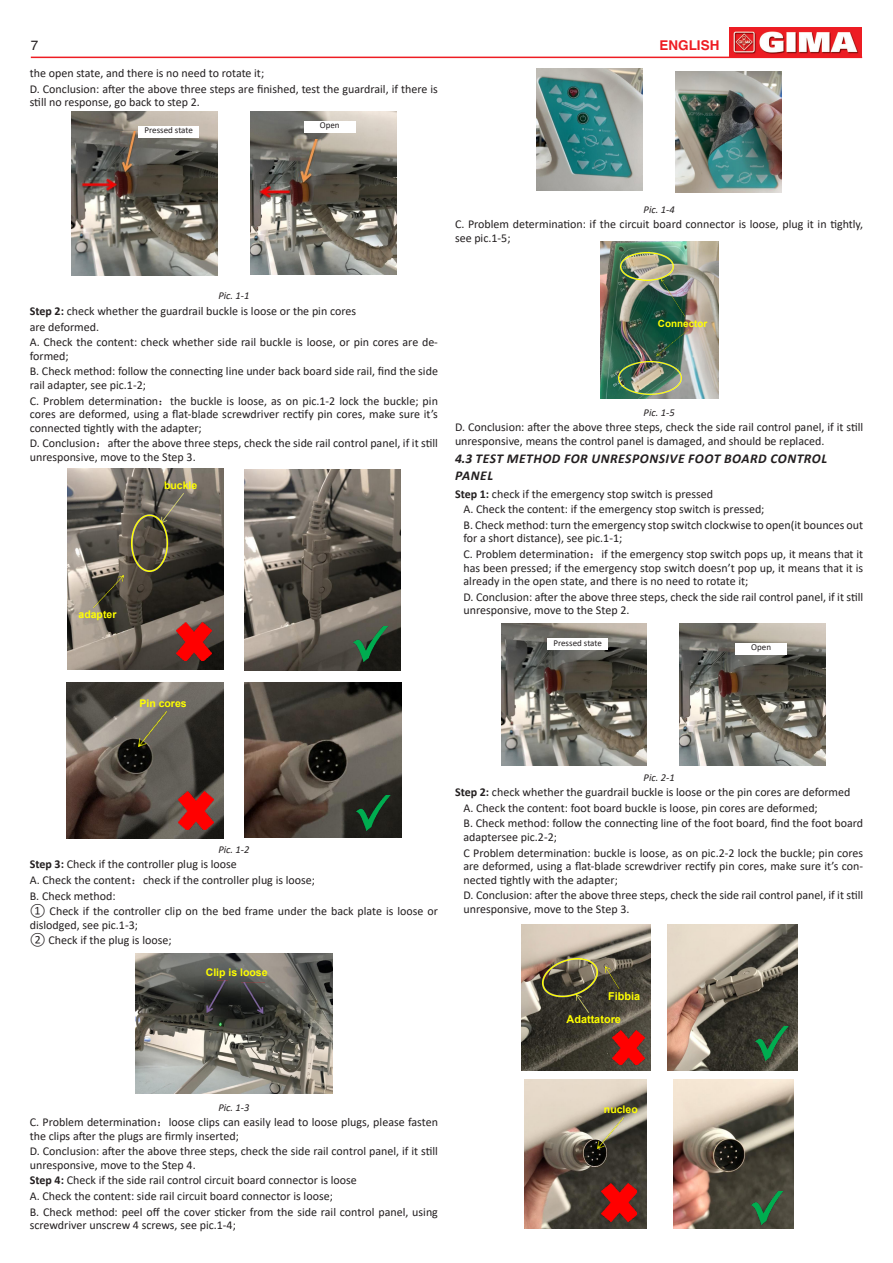
<style>
.page{position:relative;width:893px;height:1263px;background:#fff}
.page>*{position:absolute;margin:0;border:0;box-sizing:border-box;transform-origin:0 0}
.Paragrafo{font:italic 700 13.5px/16.5px "Calibri";letter-spacing:.04em;color:#231f20}
.t1{font:700 13.5px "Helvetica LT Std";color:#ee1d23}
.t2{font:13.5px "Helvetica LT Std";color:#231f20}
.Testo{font:12px/13.5px "Calibri";color:#231f20}
.t3{font:700 10.95px "Arial";color:#ff0}
.Testo_Figure{font:italic 10.5px "Calibri";color:#231f20}
.t4{font:700 10.5px "Arial";color:#ff0}
.t5{font:700 9.9px "Arial";color:#ff0}
.Testo-2{font:9px "Calibri";color:#231f20}
.s1{font-weight:700}
.s2{font-family:"Sim Sun"}
</style>
<div class="page">
<hr style="left:31px;top:57px;width:831px;height:1px;background:#ee1d23">
<img style="left:729px;top:27px;width:133px;height:30px">
<img style="left:537px;top:68px;width:106px;height:122px">
<img style="left:675px;top:71px;width:106px;height:122px">
<img style="left:600px;top:241px;width:118px;height:158px">
<img style="left:620px;top:253px;width:53px;height:27px">
<img style="left:618px;top:361px;width:63px;height:33px">
<img style="left:662px;top:279px;width:23px;height:38px">
<img style="left:655px;top:323px;width:34px;height:40px">
<img style="left:501px;top:624px;width:146px;height:142px">
<div style="left:547px;top:639px;width:61px;height:11px;background:#fff"></div>
<img style="left:680px;top:623px;width:146px;height:142px">
<div style="left:736px;top:643px;width:51px;height:11px;background:#fff"></div>
<img style="left:521px;top:924px;width:129px;height:146px">
<img style="left:543px;top:958px;width:54px;height:54px">
<img style="left:605px;top:966px;width:14px;height:23px">
<img style="left:613px;top:1030px;width:31px;height:35px">
<img style="left:668px;top:925px;width:129px;height:146px">
<img style="left:755px;top:1026px;width:36px;height:35px">
<img style="left:674px;top:1080px;width:120px;height:148px">
<img style="left:752px;top:1191px;width:35px;height:33px">
<img style="left:525px;top:1080px;width:121px;height:148px">
<img style="left:602px;top:1183px;width:35px;height:38px">
<img style="left:597px;top:1117px;width:26px;height:31px">
<img style="left:72px;top:111px;width:145px;height:164px">
<img style="left:80px;top:177px;width:37px;height:17px">
<img style="left:120px;top:132px;width:19px;height:44px">
<div style="left:139px;top:126px;width:60px;height:11px;background:#fff"></div>
<img style="left:250px;top:111px;width:146px;height:164px">
<img style="left:257px;top:185px;width:33px;height:16px">
<img style="left:298px;top:140px;width:23px;height:43px">
<div style="left:304px;top:121px;width:51px;height:12px;background:#fff"></div>
<img style="left:67px;top:468px;width:156px;height:201px">
<img style="left:93px;top:575px;width:30px;height:32px">
<img style="left:132px;top:494px;width:52px;height:78px">
<img style="left:177px;top:623px;width:35px;height:38px">
<img style="left:245px;top:469px;width:156px;height:201px">
<img style="left:354px;top:627px;width:36px;height:34px">
<img style="left:244px;top:682px;width:157px;height:155px">
<img style="left:357px;top:796px;width:35px;height:34px">
<img style="left:66px;top:682px;width:157px;height:157px">
<img style="left:178px;top:791px;width:35px;height:39px">
<img style="left:138px;top:712px;width:29px;height:34px">
<img style="left:135px;top:953px;width:197px;height:140px">
<img style="left:242px;top:983px;width:23px;height:31px">
<img style="left:205px;top:981px;width:22px;height:34px">
<p class="t2" style="left:31px;top:38px;width:9px">7</p>
<p class="t1" style="left:659px;top:37px;width:62px">ENGLISH</p>
<p class="Testo" style="left:30px;top:66px;width:236px">the open state, and there is no need to rotate it;</p>
<p class="Testo" style="left:30px;top:82px;width:410px">D. Conclusion: after the above three steps are finished, test the guardrail, if there is still no response, go back to step 2.</p>
<p class="Testo-2" style="left:145px;top:124px;width:50px">Pressed state</p>
<p class="Testo-2" style="left:320px;top:119px;width:21px">Open</p>
<p class="Testo_Figure" style="left:644px;top:202px;width:33px">Pic. 1-4</p>
<p class="Testo" style="left:455px;top:217px;width:410px">C. Problem determination: if the circuit board connector is loose, plug it in tightly, see pic.1-5;</p>
<p class="Testo_Figure" style="left:218px;top:289px;width:33px">Pic. 1-1</p>
<p class="Testo" style="left:30px;top:304px;width:328px"><span class="s1">Step 2:</span> check whether the guardrail buckle is loose or the pin cores</p>
<p class="Testo" style="left:30px;top:320px;width:71px">are deformed.</p>
<p class="Testo" style="left:30px;top:335px;width:410px">A. Check the content: check whether side rail buckle is loose, or pin cores are de&shy;formed;</p>
<p class="Testo" style="left:30px;top:364px;width:410px">B. Check method: follow the connecting line under back board side rail, find the side rail adapter, see pic.1-2;</p>
<p class="Testo" style="left:30px;top:393px;width:410px;text-align:justify">C. Problem determination<span class="s2">：</span>the buckle is loose, as on pic.1-2 lock the buckle; pin cores are deformed, using a flat-blade screwdriver rectify pin cores, make sure it’s connected tightly with the adapter;</p>
<p class="Testo" style="left:30px;top:436px;width:410px">D. Conclusion<span class="s2">：</span>after the above three steps, check the side rail control panel, if it still unresponsive, move to the Step 3.</p>
<p class="t4" style="left:164px;top:478px;width:35px">buckle</p>
<p class="t4" style="left:79px;top:607px;width:39px">adapter</p>
<p class="t5" style="left:658px;top:317px;width:51px">Connector</p>
<p class="Testo_Figure" style="left:644px;top:405px;width:33px">Pic. 1-5</p>
<p class="Testo" style="left:455px;top:420px;width:410px">D. Conclusion: after the above three steps, check the side rail control panel, if it still unresponsive, means the control panel is damaged, and should be replaced.</p>
<p class="Paragrafo" style="left:455px;top:450px;width:374px">4.3 TEST METHOD FOR UNRESPONSIVE FOOT BOARD CONTROL<br>PANEL</p>
<p class="Testo" style="left:455px;top:487px;width:260px"><span class="s1">Step 1:</span> check if the emergency stop switch is pressed</p>
<p class="Testo" style="left:463px;top:502px;width:302px">A. Check the content: if the emergency stop switch is pressed;</p>
<p class="Testo" style="left:463px;top:518px;width:401px">B. Check method: turn the emergency stop switch clockwise to open(it bounces out for a short distance), see pic.1-1;</p>
<p class="Testo" style="left:463px;top:547px;width:401px;text-align:justify">C. Problem determination<span class="s2">：</span>if the emergency stop switch pops up, it means that it has been pressed; if the emergency stop switch doesn’t pop up, it means that it is already in the open state, and there is no need to rotate it;</p>
<p class="Testo" style="left:463px;top:590px;width:401px">D. Conclusion: after the above three steps, check the side rail control panel, if it still unresponsive, move to the Step 2.</p>
<p class="Testo-2" style="left:553px;top:636px;width:50px">Pressed state</p>
<p class="Testo-2" style="left:751px;top:641px;width:21px">Open</p>
<p class="t4" style="left:139px;top:696px;width:49px">Pin cores</p>
<p class="Testo_Figure" style="left:218px;top:842px;width:33px">Pic. 1-2</p>
<p class="Testo" style="left:30px;top:857px;width:209px"><span class="s1">Step 3:</span> Check if the controller plug is loose</p>
<p class="Testo" style="left:30px;top:873px;width:287px">A. Check the content<span class="s2">：</span>check if the controller plug is loose;</p>
<p class="Testo" style="left:30px;top:888px;width:87px">B. Check method:</p>
<p class="Testo" style="left:30px;top:904px;width:410px">① Check if the controller clip on the bed frame under the back plate is loose or dislodged, see pic.1-3;</p>
<p class="Testo" style="left:30px;top:933px;width:143px">② Check if the plug is loose;</p>
<p class="t4" style="left:206px;top:964px;width:63px">Clip is loose</p>
<p class="Testo_Figure" style="left:644px;top:770px;width:33px">Pic. 2-1</p>
<p class="Testo" style="left:455px;top:785px;width:397px"><span class="s1">Step 2:</span> check whether the guardrail buckle is loose or the pin cores are deformed</p>
<p class="Testo" style="left:463px;top:801px;width:356px">A. Check the content: foot board buckle is loose, pin cores are deformed;</p>
<p class="Testo" style="left:463px;top:816px;width:401px">B. Check method: follow the connecting line of the foot board, find the foot board adaptersee pic.2-2;</p>
<p class="Testo" style="left:463px;top:845px;width:401px;text-align:justify">C Problem determination: buckle is loose, as on pic.2-2 lock the buckle; pin cores are deformed, using a flat-blade screwdriver rectify pin cores, make sure it’s con&shy;nected tightly with the adapter;</p>
<p class="Testo" style="left:463px;top:888px;width:401px">D. Conclusion: after the above three steps, check the side rail control panel, if it still unresponsive, move to the Step 3.</p>
<p class="t3" style="left:608px;top:988px;width:34px">Fibbia</p>
<p class="t3" style="left:566px;top:1012px;width:56px">Adattatore</p>
<p class="Testo_Figure" style="left:218px;top:1100px;width:33px">Pic. 1-3</p>
<p class="Testo" style="left:30px;top:1115px;width:410px">C. Problem determination<span class="s2">：</span>loose clips can easily lead to loose plugs, please fasten the clips after the plugs are firmly inserted;</p>
<p class="Testo" style="left:30px;top:1144px;width:410px">D. Conclusion: after the above three steps, check the side rail control panel, if it still unresponsive, move to the Step 4.</p>
<p class="Testo" style="left:30px;top:1173px;width:329px"><span class="s1">Step 4:</span> Check if the side rail control circuit board connector is loose</p>
<p class="Testo" style="left:30px;top:1189px;width:305px">A. Check the content: side rail circuit board connector is loose;</p>
<p class="Testo" style="left:30px;top:1205px;width:410px">B. Check method: peel off the cover sticker from the side rail control panel, using screwdriver unscrew 4 screws, see pic.1-4;</p>
<p class="t4" style="left:604px;top:1102px;width:35px">nucleo</p>
</div>
